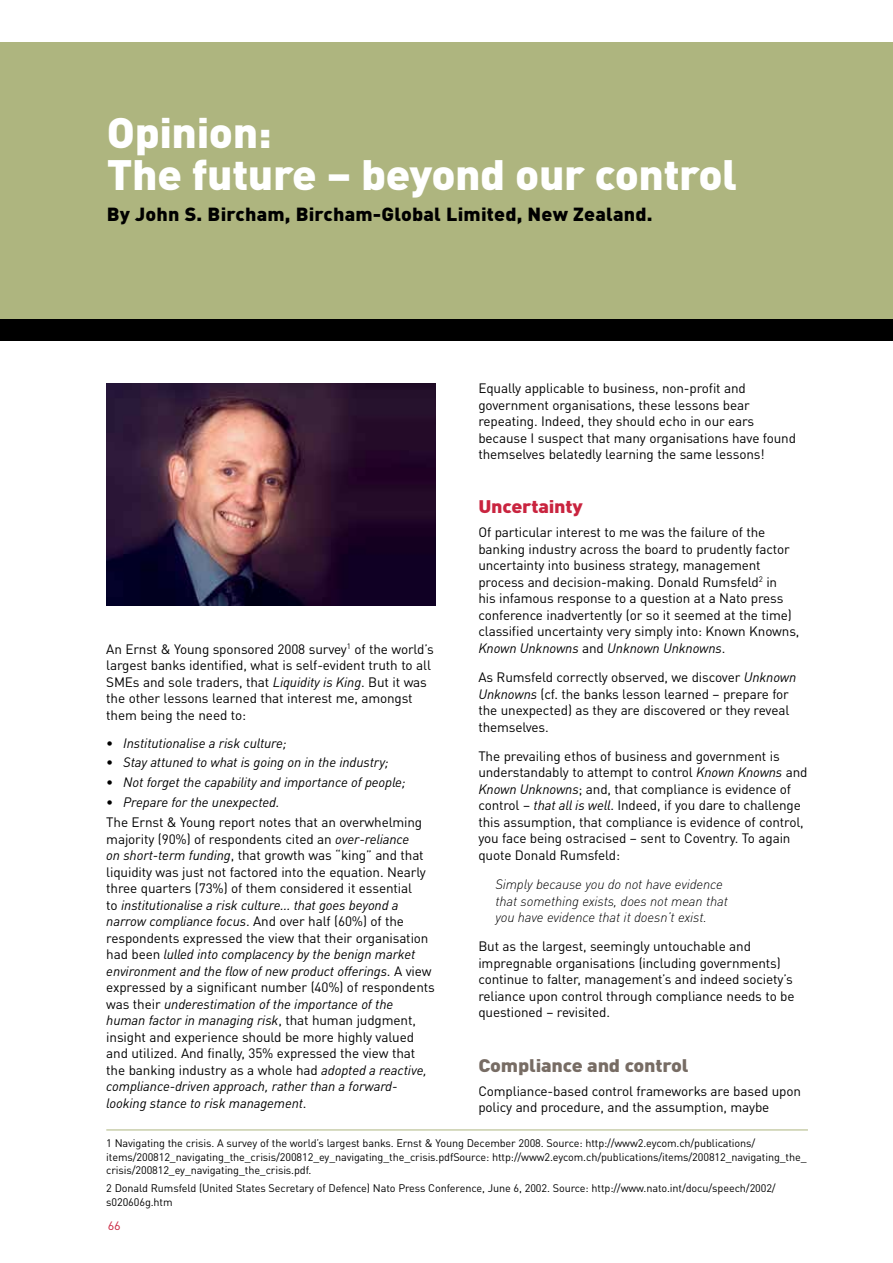
<style>
.page{position:relative;width:893px;height:1263px;background:#fff}
.page>*{position:absolute;margin:0;border:0;box-sizing:border-box;transform-origin:0 0}
.Article_Heading{font:900 42px/42px "DINOT";letter-spacing:-.01em;color:#fff;scale:1.05 1}
.Article_Sub_Heading{font:900 18.75px "DINOT";letter-spacing:.01em;color:#000;scale:1.05 1}
.Grey_Sub_Heading{font:900 18px "DINOT";letter-spacing:-.01em;color:#776c64;scale:1.1 1}
.Red_Sub_Heading{font:900 18px "DINOT";letter-spacing:-.01em;color:#c9243f;scale:1.1 1}
.Body_Text{font:13.5px/16.5px "DINOT";letter-spacing:-.01em;color:#000}
.t1{font:italic 13.5px "DINOT";letter-spacing:-.01em;color:#000}
.t2{font:italic 300 13.5px/16.5px "DINOT";letter-spacing:-.01em;color:#000}
.t3{font:12px "DINOT";color:#c9243f;scale:1.05 1}
.FootnoteText{font:10.8px/13.5px "DINOT";letter-spacing:-.01em;color:#000}
.FootnoteText-NoRule{font:10.8px/13.5px "DINOT";letter-spacing:-.01em;color:#000}
.s1{font-style:italic}
.s2{font-style:normal}
</style>
<div class="page">
<div style="left:0;top:43px;width:892px;height:276px;background:#aeb57f"></div>
<div style="left:0;top:319px;width:892px;height:21px;background:#000"></div>
<hr style="left:106px;top:1129px;width:702px;height:1px;background:#aeb57f">
<img style="left:106px;top:383px;width:330px;height:222px">
<p class="Article_Heading" style="left:107px;top:110px;width:602px">Opinion:<br>The future – beyond our control</p>
<p class="Article_Sub_Heading" style="left:107px;top:201px;width:521px">By John S. Bircham, Bircham-Global Limited, New Zealand.</p>
<p class="Body_Text" style="left:106px;top:640px;width:329px">An Ernst &amp; Young sponsored 2008 survey<sup>1</sup> of the world’s largest banks identified, what is self-evident truth to all SMEs and sole traders, that <span class="s1">Liquidity is King</span>. But it was the other lessons learned that interest me, amongst them being the need to:</p>
<p class="t1" style="left:106px;top:734px;width:182px"><span class="s2">•</span> Institutionalise a risk culture;</p>
<p class="t1" style="left:106px;top:754px;width:284px"><span class="s2">•</span> Stay attuned to what is going on in the industry;</p>
<p class="t1" style="left:106px;top:774px;width:301px"><span class="s2">•</span> Not forget the capability and importance of people;</p>
<p class="t1" style="left:106px;top:793px;width:175px"><span class="s2">•</span> Prepare for the unexpected.</p>
<p class="Body_Text" style="left:106px;top:814px;width:330px">The Ernst &amp; Young report notes that an overwhelming majority (90%) of respondents cited an <span class="s1">over-reliance<br>on short-term funding</span>, that growth was “king” and that liquidity was just not factored into the equation. Nearly three quarters (73%) of them considered it essential<br>to <span class="s1">institutionalise a risk culture... that goes beyond a narrow compliance focus</span>. And over half (60%) of the respondents expressed the view that their organisation had been <span class="s1">lulled into complacency by the benign market environment and the flow of new product offerings</span>. A view expressed by a significant number (40%) of respondents was their <span class="s1">underestimation of the importance of the human factor in managing risk</span>, that human judgment, insight and experience should be more highly valued and utilized. And finally, 35% expressed the view that the banking industry as a whole had <span class="s1">adopted a reactive, compliance-driven approach, rather than a forward&shy;looking stance to risk management</span>.</p>
<p class="Body_Text" style="left:478px;top:380px;width:319px">Equally applicable to business, non-profit and government organisations, these lessons bear repeating. Indeed, they should echo in our ears because I suspect that many organisations have found themselves belatedly learning the same lessons!</p>
<p class="Red_Sub_Heading" style="left:478px;top:495px;width:96px">Uncertainty</p>
<p class="Body_Text" style="left:478px;top:524px;width:323px">Of particular interest to me was the failure of the banking industry across the board to prudently factor uncertainty into business strategy, management process and decision-making. Donald Rumsfeld<sup>2</sup> in<br>his infamous response to a question at a Nato press conference inadvertently (or so it seemed at the time) classified uncertainty very simply into: Known Knowns, <span class="s1">Known Unknowns</span> and <span class="s1">Unknown Unknowns</span>.</p>
<p class="Body_Text" style="left:478px;top:669px;width:319px">As Rumsfeld correctly observed, we discover <span class="s1">Unknown Unknowns</span> (cf. the banks lesson learned – prepare for the unexpected) as they are discovered or they reveal themselves.</p>
<p class="Body_Text" style="left:478px;top:747px;width:331px">The prevailing ethos of business and government is understandably to attempt to control <span class="s1">Known Knowns</span> and <span class="s1">Known Unknowns</span>; and, that compliance is evidence of control – <span class="s1">that all is well</span>. Indeed, if you dare to challenge this assumption, that compliance is evidence of control, you face being ostracised – sent to Coventry. To again quote Donald Rumsfeld:</p>
<p class="t2" style="left:495px;top:876px;width:234px">Simply because you do not have evidence that something exists, does not mean that you have evidence that it doesn’t exist.</p>
<p class="Body_Text" style="left:478px;top:938px;width:318px">But as the largest, seemingly untouchable and impregnable organisations (including governments) continue to falter, management’s and indeed society’s reliance upon control through compliance needs to be questioned – revisited.</p>
<p class="Grey_Sub_Heading" style="left:478px;top:1053px;width:193px">Compliance and control</p>
<p class="Body_Text" style="left:478px;top:1082px;width:324px">Compliance-based control frameworks are based upon policy and procedure, and the assumption, maybe</p>
<p class="FootnoteText" style="left:106px;top:1136px;width:702px">1 Navigating the crisis. A survey of the world’s largest banks. Ernst &amp; Young December 2008. Source: http://www2.eycom.ch/publications/ items/200812_navigating_the_crisis/200812_ey_navigating_the_crisis.pdfSource: http://www2.eycom.ch/publications/items/200812_navigating_the_ crisis/200812_ey_navigating_the_crisis.pdf.</p>
<p class="FootnoteText-NoRule" style="left:106px;top:1181px;width:671px">2 Donald Rumsfeld (United States Secretary of Defence) Nato Press Conference, June 6, 2002. Source: http://www.nato.int/docu/speech/2002/ s020606g.htm</p>
<p class="t3" style="left:108px;top:1218px;width:14px">66</p>
</div>
